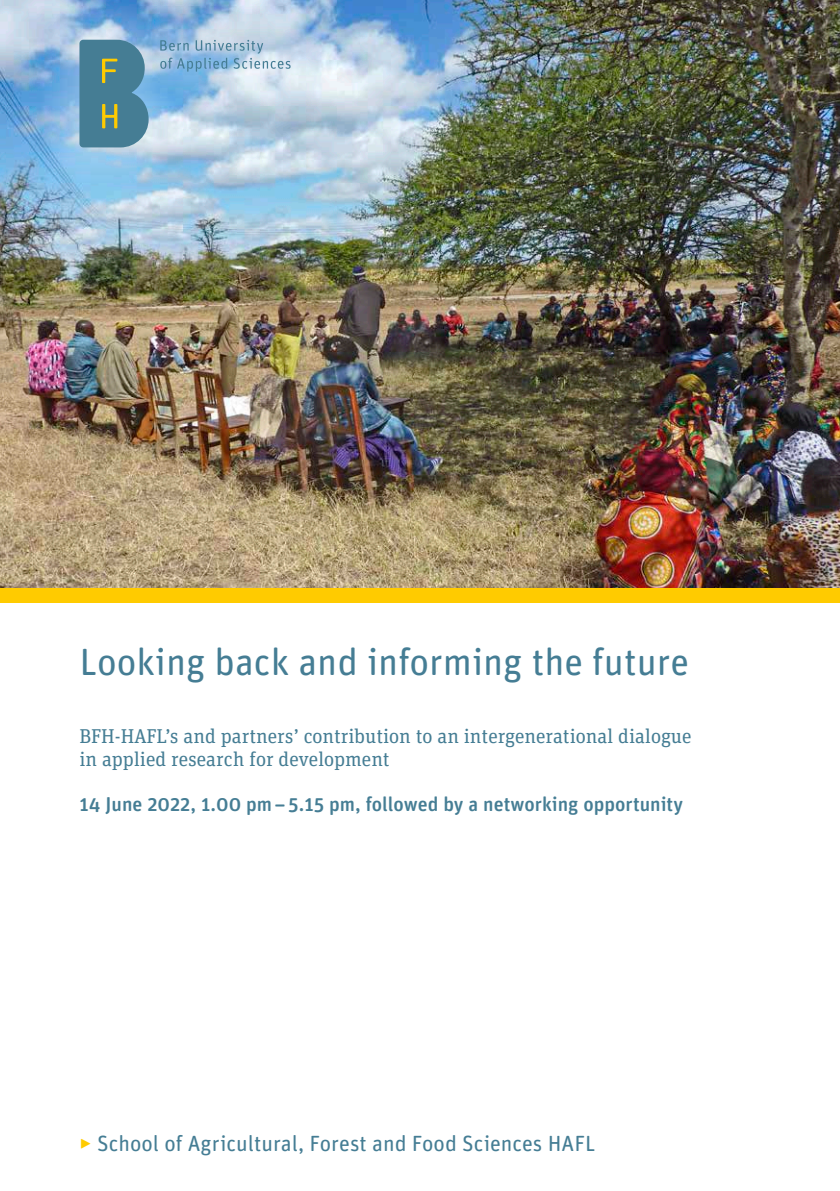
<style>
.page{position:relative;width:840px;height:1191px;background:#fff}
.page>*{position:absolute;margin:0;border:0;box-sizing:border-box;transform-origin:0 0}
.t1{font:38px "Unit Rounded Pro";color:#457d94}
.t2{font:22px "Unit Rounded Pro";color:#457d94}
.t3{font:20px/22.6px "Unit Slab Pro";color:#457d94}
.t4{font:500 20px "Unit Rounded Pro";color:#457d94}
.s1{color:#ffcb00}
</style>
<div class="page">
<img style="left:0;top:0;width:839px;height:588px">
<div style="left:0;top:588px;width:839px;height:14px;background:#ffcb00"></div>
<div style="left:39px;top:0;width:291px;height:188px;background:#fff;opacity:.6"></div>
<svg style="left:79px;top:40px;width:69px;height:107px"></svg>
<svg style="left:160px;top:40px;width:130px;height:32px"></svg>
<h1 class="t1" style="left:79px;top:635px;width:611px">Looking back and informing the future</h1>
<p class="t3" style="left:79px;top:724px;width:613px">BFH-HAFL’s and partners’ contribution to an intergenerational dialogue in applied research for development</p>
<p class="t4" style="left:79px;top:790px;width:604px">14 June 2022, 1.00 pm–5.15 pm, followed by a networking opportunity</p>
<p class="t2" style="left:79px;top:1128px;width:517px"><span class="s1">‣</span> School of Agricultural, Forest and Food Sciences HAFL</p>
</div>
